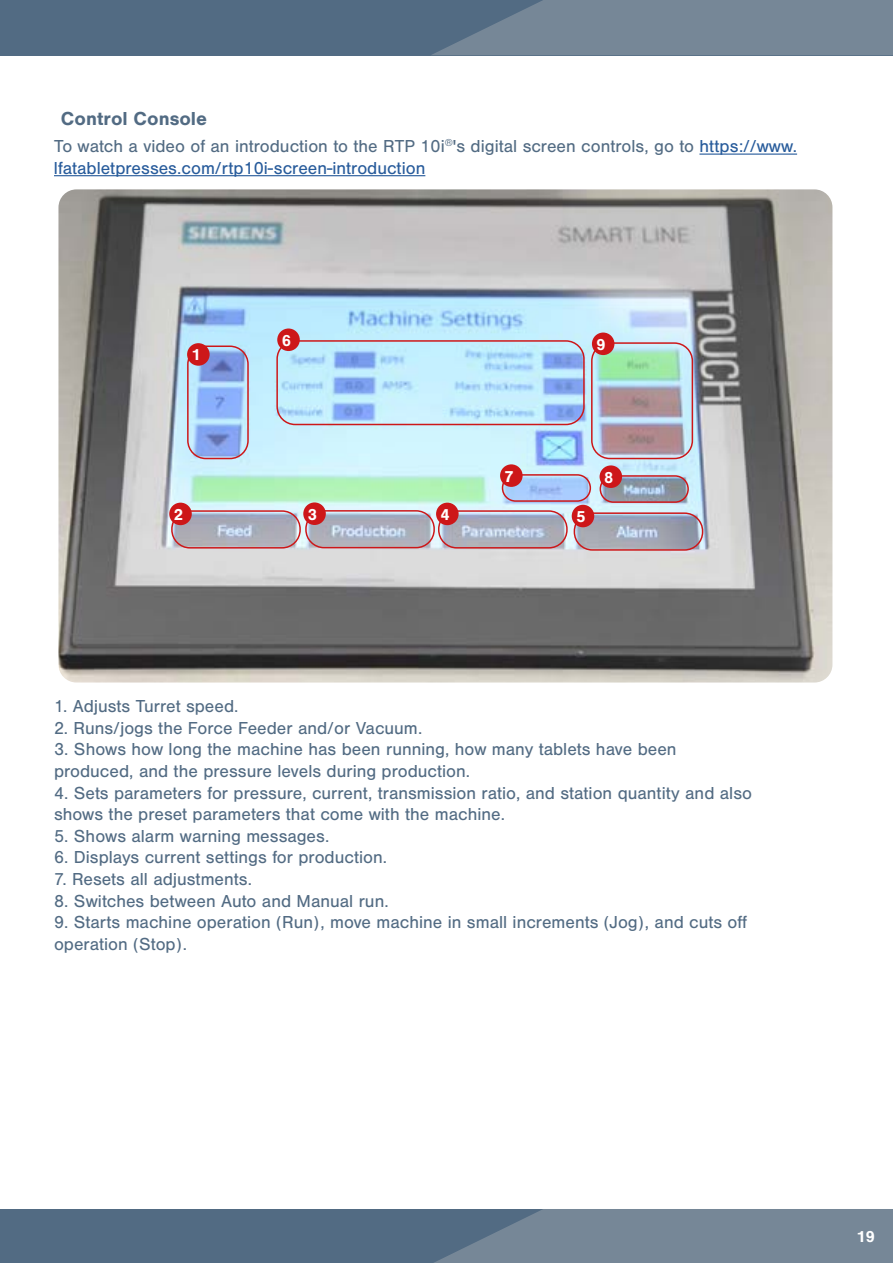
<style>
.page{position:relative;width:893px;height:1263px;background:#fff}
.page>*{position:absolute;margin:0;border:0;box-sizing:border-box;transform-origin:0 0}
.t1{font:700 19.5px "Nimbus San";color:#526b83}
.t2{font:18px/21.6px "Nimbus San";color:#526b83}
.t3{font:700 16.5px "Nimbus San";color:#fff}
.s1{color:#275b9b}
</style>
<div class="page">
<div style="left:0;top:0;width:893px;height:55px;background:#526b83"></div>
<svg style="left:432px;top:0;width:461px;height:55px;background:#718394"></svg>
<div style="left:0;top:1209px;width:893px;height:54px;background:#526b83"></div>
<svg style="left:434px;top:1209px;width:459px;height:54px;background:#718394"></svg>
<img style="left:58px;top:189px;width:774px;height:493px">
<div style="left:591px;top:342px;width:102px;height:117px;border:2px solid #cd1719;border-radius:18px"></div>
<div style="left:502px;top:474px;width:89px;height:28px;border:2px solid #cd1719;border-radius:13px"></div>
<div style="left:276px;top:340px;width:309px;height:85px;border:2px solid #cd1719;border-radius:18px"></div>
<div style="left:171px;top:510px;width:130px;height:39px;border:2px solid #cd1719;border-radius:18px"></div>
<div style="left:187px;top:345px;width:62px;height:114px;border:2px solid #cd1719;border-radius:18px"></div>
<div style="left:600px;top:475px;width:89px;height:28px;border:2px solid #cd1719;border-radius:13px"></div>
<div style="left:187px;top:343px;width:23px;height:23px;background:#cd1719;border-radius:50%"></div>
<div style="left:169px;top:503px;width:23px;height:22px;background:#cd1719;border-radius:50%"></div>
<div style="left:305px;top:510px;width:130px;height:38px;border:2px solid #cd1719;border-radius:18px"></div>
<div style="left:303px;top:502px;width:23px;height:23px;background:#cd1719;border-radius:50%"></div>
<div style="left:438px;top:510px;width:130px;height:39px;border:2px solid #cd1719;border-radius:18px"></div>
<div style="left:436px;top:503px;width:23px;height:22px;background:#cd1719;border-radius:50%"></div>
<div style="left:574px;top:512px;width:129px;height:39px;border:2px solid #cd1719;border-radius:18px"></div>
<div style="left:572px;top:505px;width:22px;height:22px;background:#cd1719;border-radius:50%"></div>
<div style="left:500px;top:464px;width:23px;height:23px;background:#cd1719;border-radius:50%"></div>
<div style="left:600px;top:465px;width:22px;height:23px;background:#cd1719;border-radius:50%"></div>
<div style="left:592px;top:333px;width:22px;height:22px;background:#cd1719;border-radius:50%"></div>
<div style="left:277px;top:328px;width:23px;height:23px;background:#cd1719;border-radius:50%"></div>
<hr style="left:699px;top:154px;width:98px;height:1px;background:#275b9b">
<hr style="left:54px;top:175px;width:371px;height:1px;background:#275b9b">
<p class="t1" style="left:61px;top:107px;width:148px">Control Console</p>
<p class="t2" style="left:54px;top:136px;width:745px">To watch a video of an introduction to the RTP 10i<sup>®</sup>'s digital screen controls, go to <span class="s1">https://www. lfatabletpresses.com/rtp10i-screen-introduction</span></p>
<p class="t3" style="left:192px;top:346px;width:11px">1</p>
<p class="t3" style="left:282px;top:331px;width:11px">6</p>
<p class="t3" style="left:596px;top:335px;width:11px">9</p>
<p class="t3" style="left:505px;top:467px;width:11px">7</p>
<p class="t3" style="left:604px;top:468px;width:11px">8</p>
<p class="t3" style="left:174px;top:505px;width:11px">2</p>
<p class="t3" style="left:308px;top:505px;width:11px">3</p>
<p class="t3" style="left:441px;top:505px;width:11px">4</p>
<p class="t3" style="left:576px;top:507px;width:11px">5</p>
<p class="t2" style="left:54px;top:696px;width:186px">1. Adjusts Turret speed.</p>
<p class="t2" style="left:54px;top:717px;width:370px">2. Runs/jogs the Force Feeder and/or Vacuum.</p>
<p class="t2" style="left:54px;top:739px;width:624px">3. Shows how long the machine has been running, how many tablets have been produced, and the pressure levels during production.</p>
<p class="t2" style="left:54px;top:782px;width:699px">4. Sets parameters for pressure, current, transmission ratio, and station quantity and also shows the preset parameters that come with the machine.</p>
<p class="t2" style="left:54px;top:825px;width:277px">5. Shows alarm warning messages.</p>
<p class="t2" style="left:54px;top:847px;width:335px">6. Displays current settings for production.</p>
<p class="t2" style="left:54px;top:868px;width:200px">7. Resets all adjustments.</p>
<p class="t2" style="left:54px;top:890px;width:336px">8. Switches between Auto and Manual run.</p>
<p class="t2" style="left:54px;top:912px;width:694px">9. Starts machine operation (Run), move machine in small increments (Jog), and cuts off operation (Stop).</p>
<p class="t3" style="left:856px;top:1227px;width:20px">19</p>
</div>
